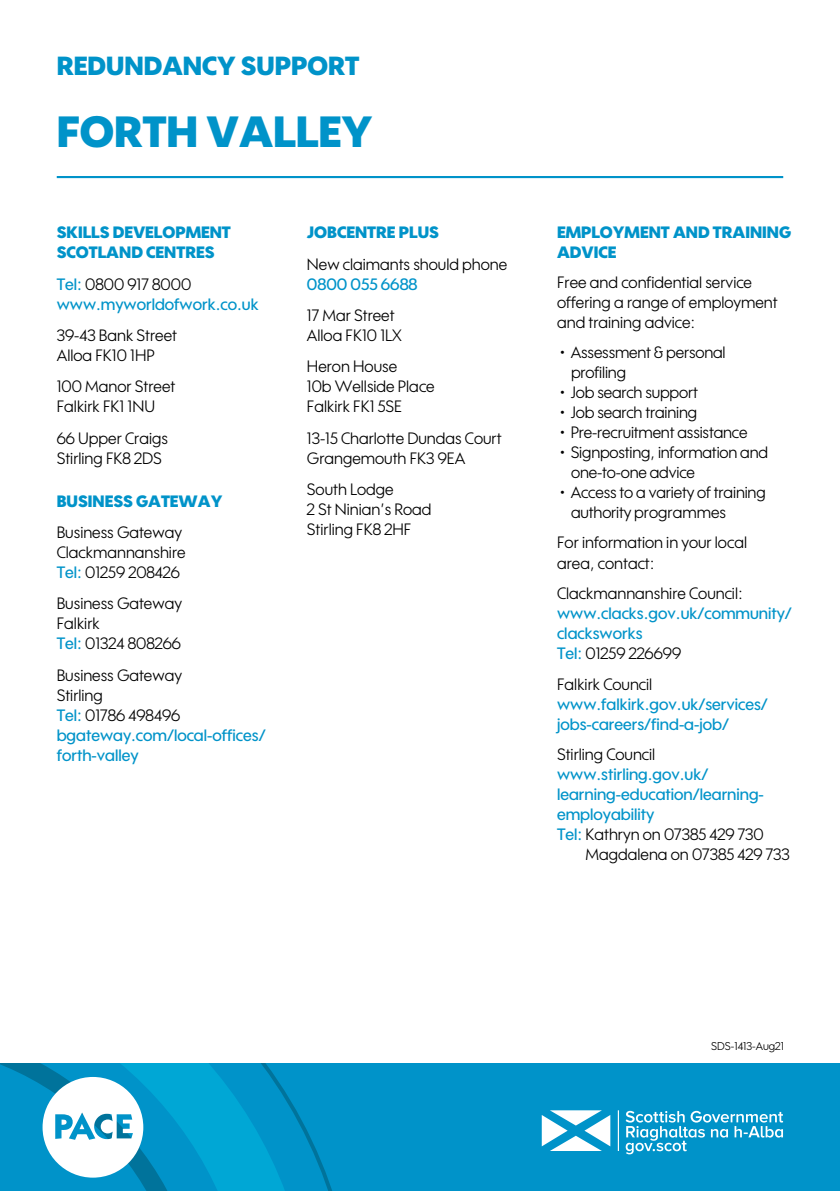
<style>
.page{position:relative;width:840px;height:1191px;background:#fff}
.page>*{position:absolute;margin:0;border:0;box-sizing:border-box;transform-origin:0 0}
.t1{font:900 42.4px "Wes FY";color:#0093c9}
.t2{font:900 25.4px "Wes FY";color:#0093c9}
.General_Body_Text{font:16px/20px "Wes FY";color:#000}
.Local_Council_Servic{font:16px/20px "Wes FY";letter-spacing:-.01em;color:#000}
.General_Body_Text-2{font:500 16px/20px "Wes FY";color:#0093c9}
.Local_Council_Servic-2{font:500 16px/20px "Wes FY";color:#0093c9}
.Head_bold_caps{font:900 16px/20px "Wes FY";color:#0093c9}
.Local_Council_Servic-3{font:900 16px/20px "Wes FY";color:#0093c9}
.General_Body_Text-3{font:11px "Wes FY";color:#000}
.s1{font-weight:400;color:#000}
.s2{font-weight:500;color:#0093c9}
.s3{font-weight:900}
</style>
<div class="page">
<hr style="left:57px;top:176px;width:725px;height:2px;background:#0093c9">
<div style="left:0;top:1063px;width:839px;height:128px;background:#0093c9"></div>
<svg style="left:312px;top:1141px;width:20px;height:50px"></svg>
<svg style="left:0;top:1063px;width:312px;height:128px"></svg>
<hr style="left:617px;top:1110px;width:1px;height:41px;background:#fff">
<svg style="left:541px;top:1110px;width:69px;height:41px"></svg>
<svg style="left:625px;top:1110px;width:157px;height:44px"></svg>
<p class="t2" style="left:57px;top:50px;width:304px">REDUNDANCY SUPPORT</p>
<p class="t1" style="left:57px;top:106px;width:317px">FORTH VALLEY</p>
<p class="Head_bold_caps" style="left:57px;top:222px;width:175px">SKILLS DEVELOPMENT<br>SCOTLAND CENTRES</p>
<p class="General_Body_Text-2" style="left:57px;top:274px;width:203px">Tel: <span class="s1">0800 917 8000 </span>www.myworldofwork.co.uk</p>
<p class="General_Body_Text" style="left:57px;top:325px;width:122px">39-43 Bank Street<br>Alloa FK10 1HP</p>
<p class="General_Body_Text" style="left:57px;top:376px;width:120px">100 Manor Street<br>Falkirk FK1 1NU</p>
<p class="General_Body_Text" style="left:57px;top:428px;width:113px">66 Upper Craigs<br>Stirling FK8 2DS</p>
<p class="Head_bold_caps" style="left:57px;top:490px;width:167px">BUSINESS GATEWAY</p>
<p class="General_Body_Text" style="left:57px;top:522px;width:130px">Business Gateway<br>Clackmannanshire<br><span class="s2">Tel:</span> 01259 208426</p>
<p class="General_Body_Text" style="left:57px;top:593px;width:127px">Business Gateway<br>Falkirk<br><span class="s2">Tel:</span> 01324 808266</p>
<p class="General_Body_Text-2" style="left:57px;top:664px;width:210px"><span class="s1">Business Gateway<br>Stirling<br></span>Tel: <span class="s1">01786 498496 </span>bgateway.com/local-offices/ forth-valley</p>
<p class="Head_bold_caps" style="left:307px;top:222px;width:133px">JOBCENTRE PLUS</p>
<p class="General_Body_Text" style="left:307px;top:254px;width:202px">New claimants should phone<br><span class="s2">0800 055 6688</span></p>
<p class="General_Body_Text" style="left:307px;top:305px;width:96px">17 Mar Street<br>Alloa FK10 1LX</p>
<p class="General_Body_Text" style="left:307px;top:356px;width:129px">Heron House<br>10b Wellside Place<br>Falkirk FK1 5SE</p>
<p class="General_Body_Text" style="left:307px;top:428px;width:196px">13-15 Charlotte Dundas Court<br>Grangemouth FK3 9EA</p>
<p class="General_Body_Text" style="left:307px;top:479px;width:126px">South Lodge<br>2 St Ninian’s Road<br>Stirling FK8 2HF</p>
<p class="Local_Council_Servic-3" style="left:556px;top:222px;width:235px">EMPLOYMENT AND TRAINING<br>ADVICE</p>
<p class="Local_Council_Servic" style="left:556px;top:272px;width:222px">Free and confidential service offering a range of employment and training advice:</p>
<p class="Local_Council_Servic" style="left:570px;top:342px;width:156px;text-indent:-14px"><span class="s3">•</span> Assessment &amp; personal profiling</p>
<p class="Local_Council_Servic" style="left:556px;top:382px;width:142px"><span class="s3">•</span> Job search support</p>
<p class="Local_Council_Servic" style="left:556px;top:402px;width:141px"><span class="s3">•</span> Job search training</p>
<p class="Local_Council_Servic" style="left:556px;top:422px;width:192px"><span class="s3">•</span> Pre-recruitment assistance</p>
<p class="Local_Council_Servic" style="left:570px;top:442px;width:198px;text-indent:-14px"><span class="s3">•</span> Signposting, information and one-to-one advice</p>
<p class="Local_Council_Servic" style="left:570px;top:482px;width:196px;text-indent:-14px"><span class="s3">•</span> Access to a variety of training authority programmes</p>
<p class="Local_Council_Servic" style="left:556px;top:532px;width:191px">For information in your local area, contact:</p>
<p class="General_Body_Text-2" style="left:556px;top:582px;width:236px"><span class="s1">Clackmannanshire Council: </span>www.clacks.gov.uk/community/ clacksworks<br>Tel: <span class="s1">01259 226699</span></p>
<p class="Local_Council_Servic-2" style="left:556px;top:674px;width:212px"><span class="s1">Falkirk Council </span>www.falkirk.gov.uk/services/ jobs-careers/find-a-job/</p>
<p class="General_Body_Text" style="left:556px;top:744px;width:100px">Stirling Council</p>
<p class="General_Body_Text-2" style="left:556px;top:764px;width:153px">www.stirling.gov.uk/</p>
<p class="General_Body_Text-2" style="left:556px;top:784px;width:208px">learning-education/learning-</p>
<p class="General_Body_Text-2" style="left:556px;top:804px;width:99px">employability</p>
<p class="General_Body_Text" style="left:556px;top:824px;width:208px"><span class="s2">Tel:</span> Kathryn on 07385 429 730</p>
<p class="General_Body_Text" style="left:585px;top:844px;width:206px">Magdalena on 07385 429 733</p>
<p class="General_Body_Text-3" style="left:710px;top:1039px;width:74px">SDS-1413-Aug21</p>
</div>
